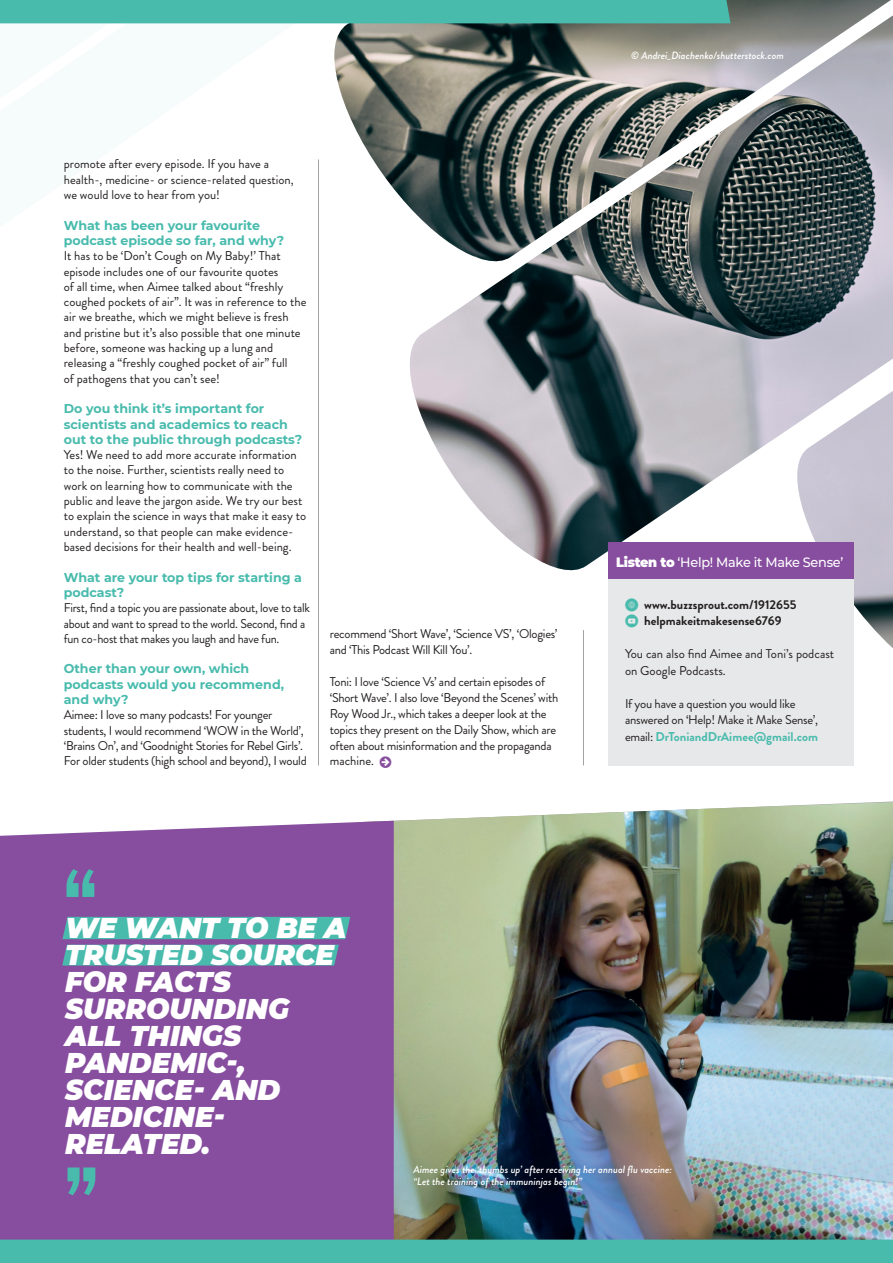
<style>
.page{position:relative;width:893px;height:1263px;background:#fff}
.page>*{position:absolute;margin:0;border:0;box-sizing:border-box;transform-origin:0 0}
.t1{font:700 106.35px "Rift";color:#48bbad}
.t2{font:italic 900 28.5px/27px "Montserrat";color:#fff}
.t3{font:500 13.5px "Montserrat";letter-spacing:-.02em;color:#fff;scale:.95 1}
.t4{font:12.75px/15.3px "Brandon Grotesque";color:#231f20}
.t5{font:12.75px/15.9px "Brandon Grotesque";letter-spacing:-.02em;color:#231f20}
.t6{font:700 12.75px/15.3px "Montserrat";color:#48bbad}
.t7{font:700 12.75px "Brandon Grotesque";color:#231f20}
.t8{font:italic 500 10.5px/12.6px "Brandon Grotesque";color:#fff}
.s1{font-weight:900}
.s2{font-family:"Social Media Circled";font-weight:400;color:#48bbad}
.s3{font-weight:700;color:#48bbad}
</style>
<div class="page">
<img style="left:388px;top:802px;width:505px;height:437px">
<div style="left:0;top:821px;width:394px;height:418px;background:#874e9f"></div>
<img style="left:409px;top:274px;width:375px;height:297px">
<svg style="left:784px;top:274px;width:109px;height:423px;fill:#c4c1cf"></svg>
<img style="left:784px;top:391px;width:109px;height:257px">
<img style="left:321px;top:0;width:570px;height:274px">
<div style="left:0;top:0;width:730px;height:23px;background:#48bbad"></div>
<div style="left:0;top:1239px;width:893px;height:24px;background:#48bbad"></div>
<hr style="left:583px;top:630px;width:1px;height:135px;background:#a0a1a5">
<hr style="left:318px;top:159px;width:1px;height:606px;background:#a0a1a5">
<div style="left:62px;top:917px;width:288px;height:22px;background:#48bbad"></div>
<div style="left:62px;top:945px;width:277px;height:20px;background:#48bbad"></div>
<div style="left:608px;top:543px;width:245px;height:222px;background:#e7e8e9"></div>
<div style="left:608px;top:543px;width:245px;height:36px;background:#874e9f"></div>
<p class="t4" style="left:64px;top:157px;width:231px">promote after every episode. If you have a health-, medicine- or science-related question, we would love to hear from you!</p>
<p class="t6" style="left:64px;top:217px;width:222px">What has been your favourite podcast episode so far, and why?</p>
<p class="t4" style="left:64px;top:248px;width:244px">It has to be ‘Don’t Cough on My Baby!’ That episode includes one of our favourite quotes<br>of all time, when Aimee talked about “freshly coughed pockets of air”. It was in reference to the air we breathe, which we might believe is fresh and pristine but it’s also possible that one minute before, someone was hacking up a lung and releasing a “freshly coughed pocket of air” full<br>of pathogens that you can’t see!</p>
<p class="t6" style="left:64px;top:400px;width:240px">Do you think it’s important for scientists and academics to reach out to the public through podcasts?</p>
<p class="t4" style="left:64px;top:447px;width:244px">Yes! We need to add more accurate information to the noise. Further, scientists really need to work on learning how to communicate with the public and leave the jargon aside. We try our best to explain the science in ways that make it easy to understand, so that people can make evidence&shy;based decisions for their health and well-being.</p>
<p class="t6" style="left:64px;top:569px;width:240px">What are your top tips for starting a podcast?</p>
<p class="t5" style="left:64px;top:600px;width:248px;line-height:15.3px">First, find a topic you are passionate about, love to talk about and want to spread to the world. Second, find a fun co-host that makes you laugh and have fun.</p>
<p class="t6" style="left:64px;top:661px;width:222px">Other than your own, which podcasts would you recommend,</p>
<p class="t6" style="left:64px;top:691px;width:66px">and why?</p>
<p class="t5" style="left:64px;top:707px;width:245px;line-height:15.3px">Aimee: I love so many podcasts! For younger students, I would recommend ‘WOW in the World’, ‘Brains On’, and ‘Goodnight Stories for Rebel Girls’.<br>For older students (high school and beyond), I would</p>
<p class="t5" style="left:330px;top:626px;width:229px">recommend ‘Short Wave’, ‘Science VS’, ‘Ologies’ and ‘This Podcast Will Kill You’.</p>
<p class="t5" style="left:330px;top:674px;width:230px">Toni: I love ‘Science Vs’ and certain episodes of ‘Short Wave’. I also love ‘Beyond the Scenes’ with Roy Wood Jr., which takes a deeper look at the topics they present on the Daily Show, which are often about misinformation and the propaganda machine.</p>
<p class="t1" style="left:62px;top:831px;width:38px">“</p>
<p class="t2" style="left:65px;top:913px;width:283px">WE WANT TO BE A<br>TRUSTED SOURCE<br>FOR FACTS<br>SURROUNDING<br>ALL THINGS<br>PANDEMIC-,</p>
<p class="t2" style="left:65px;top:1075px;width:217px">SCIENCE- AND<br>MEDICINE-<br>RELATED.</p>
<p class="t8" style="left:631px;top:49px;width:154px">© Andrei_Diachenko/shutterstock.com</p>
<p class="t3" style="left:616px;top:553px;width:241px"><span class="s1">Listen to</span> ‘Help! Make it Make Sense’</p>
<p class="t7" style="left:625px;top:595px;width:173px"><span class="s2">K</span> www.buzzsprout.com/1912655</p>
<p class="t7" style="left:625px;top:612px;width:158px"><span class="s2">M</span> helpmakeitmakesense6769</p>
<p class="t4" style="left:625px;top:645px;width:211px;line-height:16.5px">You can also find Aimee and Toni’s podcast on Google Podcasts.</p>
<p class="t5" style="left:625px;top:695px;width:195px;line-height:16.5px">If you have a question you would like answered on ‘Help! Make it Make Sense’, email: <span class="s3">DrToniandDrAimee@gmail.com</span></p>
<p class="t1" style="left:63px;top:1128px;width:38px">”</p>
<p class="t8" style="left:413px;top:1163px;width:260px">Aimee gives the ‘thumbs up’ after receiving her annual flu vaccine: “Let the training of the immuninjas begin!”</p>
</div>
